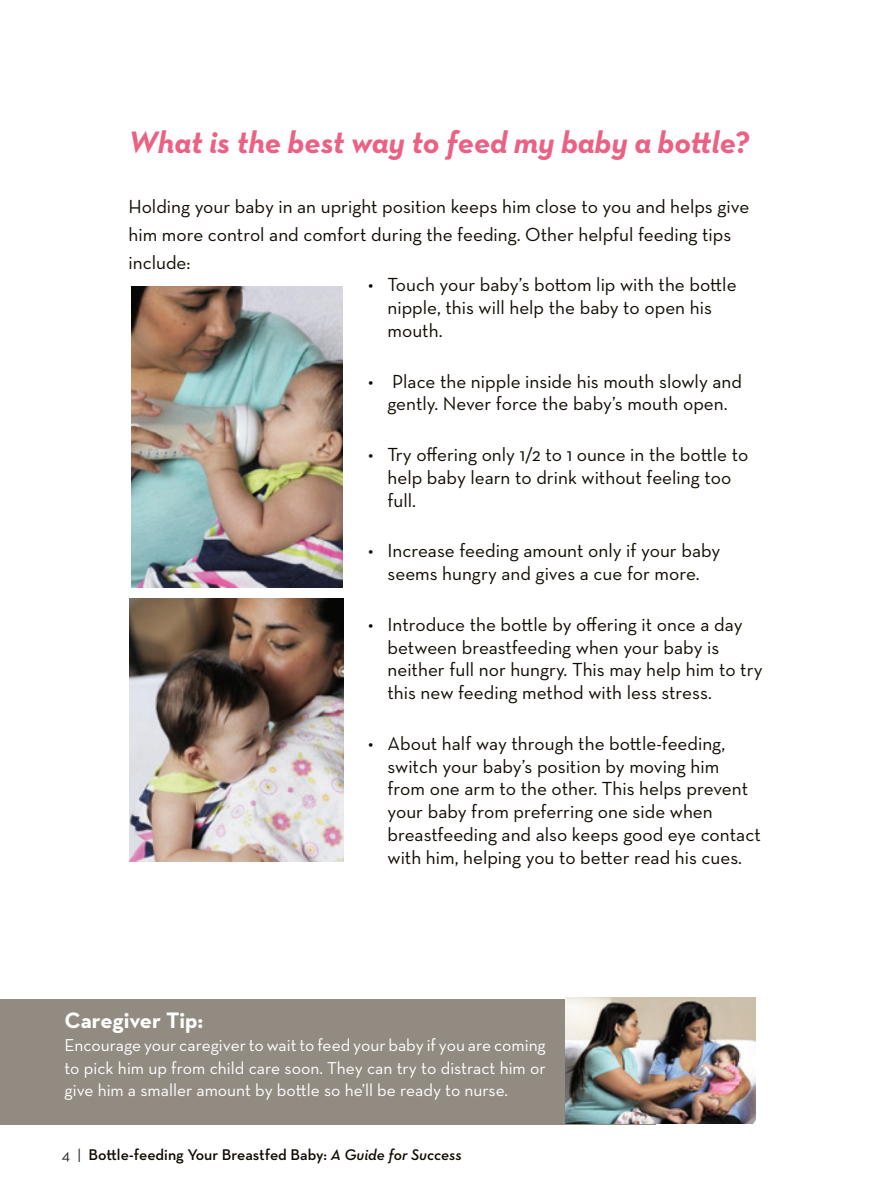
<style>
.page{position:relative;width:882px;height:1197px;background:#fff}
.page>*{position:absolute;margin:0;border:0;box-sizing:border-box;transform-origin:0 0}
.t1{font:italic 700 31.5px "Neutraface Text";color:#ec6183}
.t2{font:700 22.75px "Neutraface Text";color:#fff}
.t3{font:19.25px/22.8px "Neutraface Text";color:#0f0b00}
.t4{font:17.5px/22.8px "Neutraface Text";color:#fff;text-align:justify}
.t5{font:600 15.75px "Neutraface Text";color:#0f0b00}
.s1{font-weight:400;color:#2a292f}
.s2{font-family:"Neutraface Text Demi Italic Alt";font-weight:400}
</style>
<div class="page">
<img style="left:131px;top:287px;width:212px;height:300px">
<div style="left:0;top:1000px;width:655px;height:125px;background:#928b81"></div>
<img style="left:565px;top:998px;width:191px;height:126px">
<img style="left:130px;top:598px;width:214px;height:264px">
<p class="t1" style="left:129px;top:122px;width:622px">What is the best way to feed my baby a bottle?</p>
<p class="t3" style="left:129px;top:192px;width:622px;line-height:28px">Holding your baby in an upright position keeps him close to you and helps give him more control and comfort during the feeding. Other helpful feeding tips include:</p>
<p class="t3" style="left:388px;top:273px;width:351px;text-indent:-19px">• Touch your baby’s bottom lip with the bottle nipple, this will help the baby to open his mouth.</p>
<p class="t3" style="left:368px;top:369px;width:375px;text-align:center">• Place the nipple inside his mouth slowly and gently. Never force the baby’s mouth open.</p>
<p class="t3" style="left:388px;top:443px;width:362px;text-indent:-19px">• Try offering only 1/2 to 1 ounce in the bottle to help baby learn to drink without feeling too full.</p>
<p class="t3" style="left:368px;top:539px;width:354px;text-align:center">• Increase feeding amount only if your baby seems hungry and gives a cue for more.</p>
<p class="t3" style="left:388px;top:613px;width:377px;text-indent:-19px">• Introduce the bottle by offering it once a day between breastfeeding when your baby is neither full nor hungry. This may help him to try this new feeding method with less stress.</p>
<p class="t3" style="left:388px;top:732px;width:375px;text-indent:-19px">• About half way through the bottle-feeding, switch your baby’s position by moving him from one arm to the other. This helps prevent your baby from preferring one side when breastfeeding and also keeps good eye contact with him, helping you to better read his cues.</p>
<p class="t2" style="left:65px;top:1006px;width:141px">Caregiver Tip:</p>
<p class="t4" style="left:65px;top:1033px;width:483px">Encourage your caregiver to wait to feed your baby if you are coming to pick him up from child care soon. They can try to distract him or give him a smaller amount by bottle so he’ll be ready to nurse.</p>
<h1 class="t5" style="left:62px;top:1145px;width:402px"><span class="s1">4 |</span> Bottle-feeding Your Breastfed Baby: <span class="s2">A Guide for Success</span></h1>
</div>
